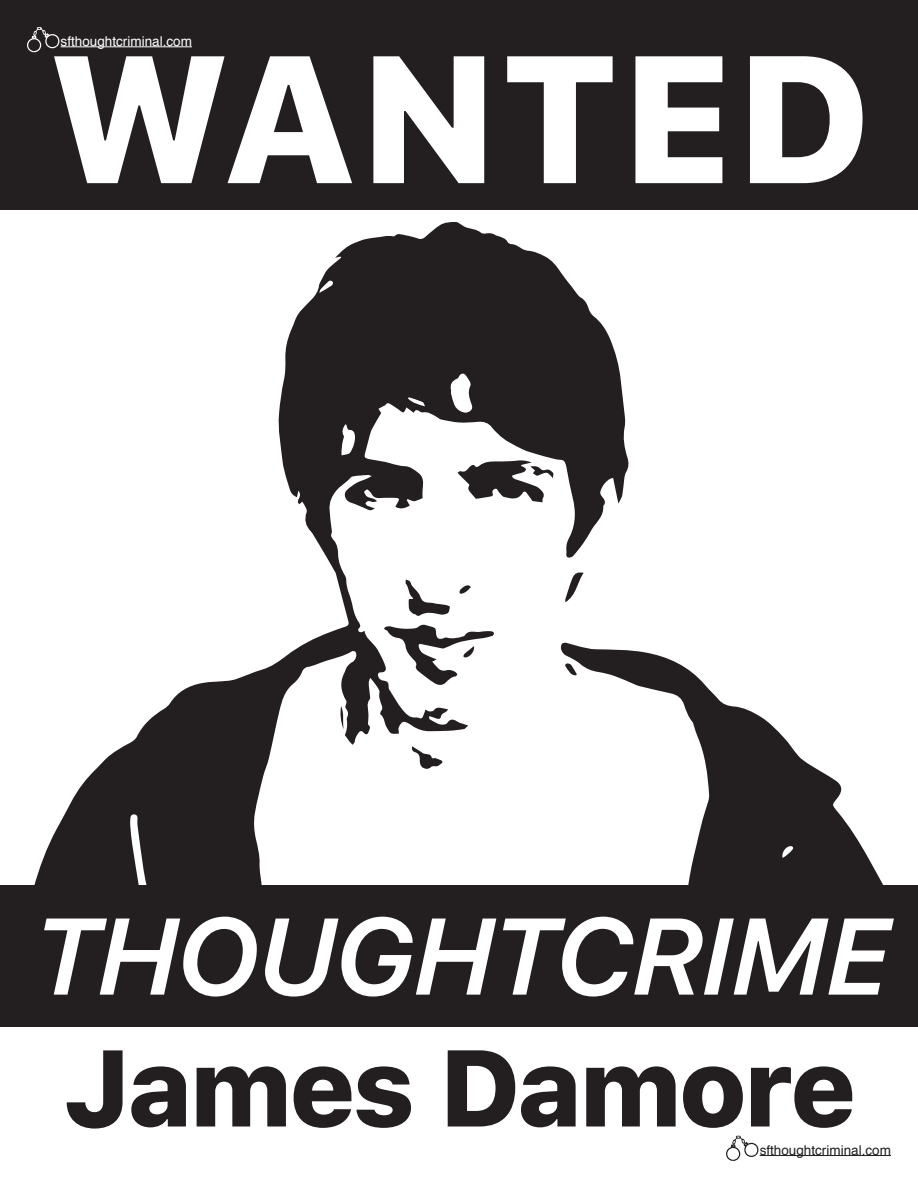
<style>
.page{position:relative;width:918px;height:1188px;background:#fff}
.page>*{position:absolute;margin:0;border:0;box-sizing:border-box;transform-origin:0 0}
.t1{font:800 180px "SFUI Text";color:#fff}
.t2{font:italic 600 108px "SFUI Text";letter-spacing:-.035em;color:#fff}
.t3{font:800 108px "SFUI Text";letter-spacing:-.035em;color:#231f20}
.t4{font:13.5px "Helvetica";color:#211e1e}
.t5{font:13.5px "Helvetica";color:#fff}
</style>
<div class="page">
<svg style="left:34px;top:222px;width:595px;height:663px"></svg>
<svg style="left:559px;top:643px;width:324px;height:242px"></svg>
<svg style="left:405px;top:580px;width:45px;height:36px"></svg>
<svg style="left:411px;top:746px;width:32px;height:24px"></svg>
<svg style="left:565px;top:572px;width:19px;height:30px"></svg>
<svg style="left:458px;top:460px;width:96px;height:42px"></svg>
<svg style="left:564px;top:663px;width:13px;height:12px"></svg>
<svg style="left:340px;top:706px;width:4px;height:23px"></svg>
<svg style="left:459px;top:585px;width:12px;height:10px"></svg>
<svg style="left:383px;top:624px;width:111px;height:62px"></svg>
<div style="left:0;top:0;width:918px;height:209px;background:#231f20"></div>
<div style="left:0;top:885px;width:918px;height:142px;background:#231f20"></div>
<hr style="left:760px;top:1155px;width:131px;height:1px;background:#211e1e">
<svg style="left:726px;top:1136px;width:33px;height:25px"></svg>
<hr style="left:61px;top:46px;width:131px;height:1px;background:#fff">
<svg style="left:27px;top:27px;width:33px;height:25px"></svg>
<p class="t5" style="left:61px;top:31px;width:133px">sfthoughtcriminal.com</p>
<h1 class="t1" style="left:46px;top:-15px;width:826px">WANTED</h1>
<h2 class="t2" style="left:29px;top:878px;width:861px">THOUGHTCRIME</h2>
<h2 class="t3" style="left:63px;top:1008px;width:795px">James Damore</h2>
<p class="t4" style="left:760px;top:1139px;width:133px">sfthoughtcriminal.com</p>
</div>
